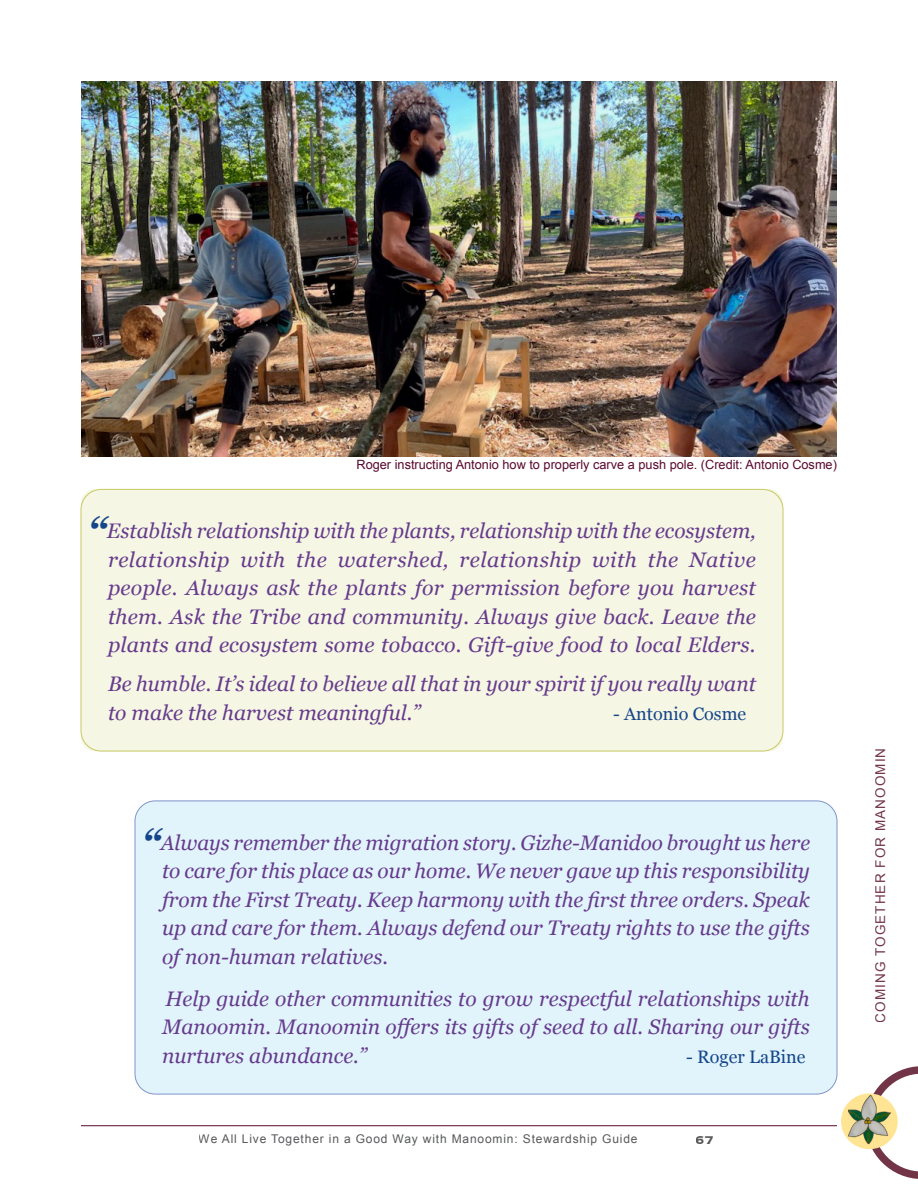
<style>
.page{position:relative;width:918px;height:1188px;background:#fff}
.page>*{position:absolute;margin:0;border:0;box-sizing:border-box;transform-origin:0 0}
.QUOTE-C-Blue-bg{font:italic 21px/28.5px "Georgia";color:#663b8c;text-align:justify}
.QUOTE-A{font:italic 21px/28.5px "Georgia";color:#663b8c;text-align:justify}
.QUOTE-A-2{font:18px "Georgia";color:#15468a}
.QUOTE-C-Blue-bg-2{font:18px "Georgia";color:#15468a}
.t1{font:700 15px "Copperplate";color:#57585a}
.t2{font:13.5px "Arial";letter-spacing:.08em;color:#723547}
.t3{font:12.75px "Arial";color:#5a092d}
.t4{font:12px "Arial";letter-spacing:.07em;color:#57585a}
.s1{font-weight:700;font-size:37.5px;color:#15468a}
</style>
<div class="page">
<svg style="left:867px;top:1066px;width:51px;height:113px"></svg>
<div style="left:841px;top:1093px;width:57px;height:56px;background:#ffe493;border-radius:50%"></div>
<img style="left:848px;top:1095px;width:43px;height:49px">
<hr style="left:81px;top:1125px;width:756px;height:1px;background:#5a092d">
<div style="left:81px;top:489px;width:702px;height:262px;background:#f5f6e4;border-radius:14px"></div>
<img style="left:81px;top:81px;width:756px;height:376px">
<div style="left:135px;top:801px;width:702px;height:293px;background:#e1f4fc;border-radius:20px"></div>
<svg style="left:789px;top:81px;width:48px;height:51px;background:#6e5a51"></svg>
<img style="left:828px;top:81px;width:9px;height:27px">
<p class="t3" style="left:356px;top:457px;width:482px">Roger instructing Antonio how to properly carve a push pole. (Credit: Antonio Cosme)</p>
<p class="QUOTE-A" style="left:108px;top:516px;width:650px;text-indent:-20px"><span class="s1">“</span>Establish relationship with the plants, relationship with the ecosystem, relationship with the watershed, relationship with the Native people. Always ask the plants for permission before you harvest them. Ask the Tribe and community. Always give back. Leave the plants and ecosystem some tobacco. Gift-give food to local Elders.</p>
<p class="QUOTE-A" style="left:108px;top:669px;width:650px">Be humble. It’s ideal to believe all that in your spirit if you really want to make the harvest meaningful.”</p>
<p class="QUOTE-A-2" style="left:613px;top:700px;width:135px">- Antonio Cosme</p>
<p class="QUOTE-C-Blue-bg" style="left:162px;top:827px;width:650px;text-indent:-20px"><span class="s1">“</span>Always remember the migration story. Gizhe-Manidoo brought us here to care for this place as our home. We never gave up this responsibility from the First Treaty. Keep harmony with the first three orders. Speak up and care for them. Always defend our Treaty rights to use the gifts of non-human relatives.</p>
<p class="QUOTE-C-Blue-bg" style="left:162px;top:983px;width:649px">Help guide other communities to grow respectful relationships with Manoomin. Manoomin offers its gifts of seed to all. Sharing our gifts nurtures abundance.”</p>
<p class="QUOTE-C-Blue-bg-2" style="left:686px;top:1043px;width:121px">- Roger LaBine</p>
<p class="t4" style="left:199px;top:1131px;width:440px">We All Live Together in a Good Way with Manoomin: Stewardship Guide</p>
<p class="t1" style="left:696px;top:1130px;width:19px">67</p>
<p class="t2" style="left:872px;top:1023px;width:276px;rotate:-90deg">Coming Together for Manoomin</p>
</div>
